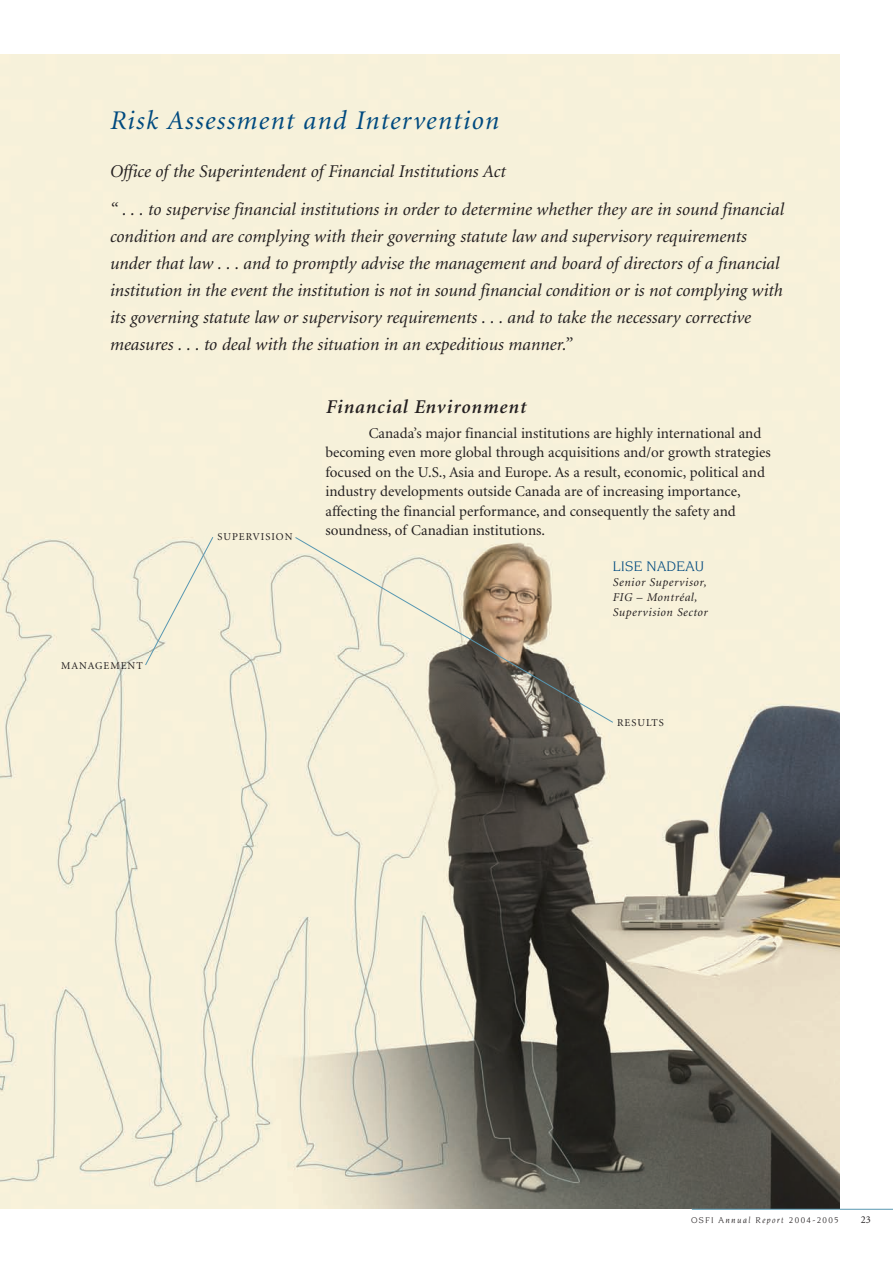
<style>
.page{position:relative;width:893px;height:1263px;background:#fff}
.page>*{position:absolute;margin:0;border:0;box-sizing:border-box;transform-origin:0 0}
.t1{font:italic 27px "Minion";letter-spacing:.045em;color:#004a7f}
.t2{font:italic 600 19.5px "Minion";letter-spacing:.05em;color:#231f20}
.t3{font:italic 18px/27px "Minion";color:#231f20}
.t4{font:15px/19.5px "Minion";color:#231f20}
.t5{font:15px "Novarese";color:#004a7f}
.t6{font:italic 12px/15px "Minion";letter-spacing:.045em;color:#231f20}
.t7{font:10.5px "Minion";letter-spacing:.095em;color:#231f20}
.t8{font:italic 9px "Novarese";letter-spacing:.15em;color:#231f20}
.s1{font-style:normal}
</style>
<div class="page">
<img style="left:0;top:54px;width:839px;height:1155px">
<hr style="left:691px;top:1209px;width:201px;height:1px;background:#5797b1">
<svg style="left:144px;top:536px;width:70px;height:130px;background:#f2eed8"></svg>
<svg style="left:294px;top:536px;width:320px;height:187px;background:#cfc7b2"></svg>
<h1 class="t1" style="left:109px;top:110px;width:390px">Risk Assessment and Intervention</h1>
<p class="t3" style="left:109px;top:154px;width:675px;line-height:37.8px">Office of the Superintendent of Financial Institutions Act<br>“ . . . to supervise financial institutions in order to determine whether they are in sound financial</p>
<p class="t3" style="left:109px;top:224px;width:674px">condition and are complying with their governing statute law and supervisory requirements under that law . . . and to promptly advise the management and board of directors of a financial institution in the event the institution is not in sound financial condition or is not complying with its governing statute law or supervisory requirements . . . and to take the necessary corrective measures . . . to deal with the situation in an expeditious manner.”</p>
<p class="t7" style="left:61px;top:662px;width:83px">MANAGEMENT</p>
<p class="t7" style="left:217px;top:533px;width:77px">SUPERVISION</p>
<p class="t2" style="left:325px;top:399px;width:201px">Financial Environment</p>
<p class="t4" style="left:325px;top:424px;width:446px;text-indent:43px">Canada’s major financial institutions are highly international and becoming even more global through acquisitions and/or growth strategies focused on the U.S., Asia and Europe. As a result, economic, political and industry developments outside Canada are of increasing importance, affecting the financial performance, and consequently the safety and soundness, of Canadian institutions.</p>
<p class="t5" style="left:612px;top:560px;width:94px">LISE NADEAU</p>
<p class="t6" style="left:612px;top:576px;width:96px">Senior Supervisor,<br>FIG – Montréal,<br>Supervision Sector</p>
<p class="t7" style="left:617px;top:719px;width:48px">RESULTS</p>
<p class="t8" style="left:691px;top:1216px;width:149px"><span class="s1">OSFI</span> Annual Report 20<span class="s1">04-2005</span></p>
<p class="t7" style="left:860px;top:1216px;width:12px">23</p>
</div>
